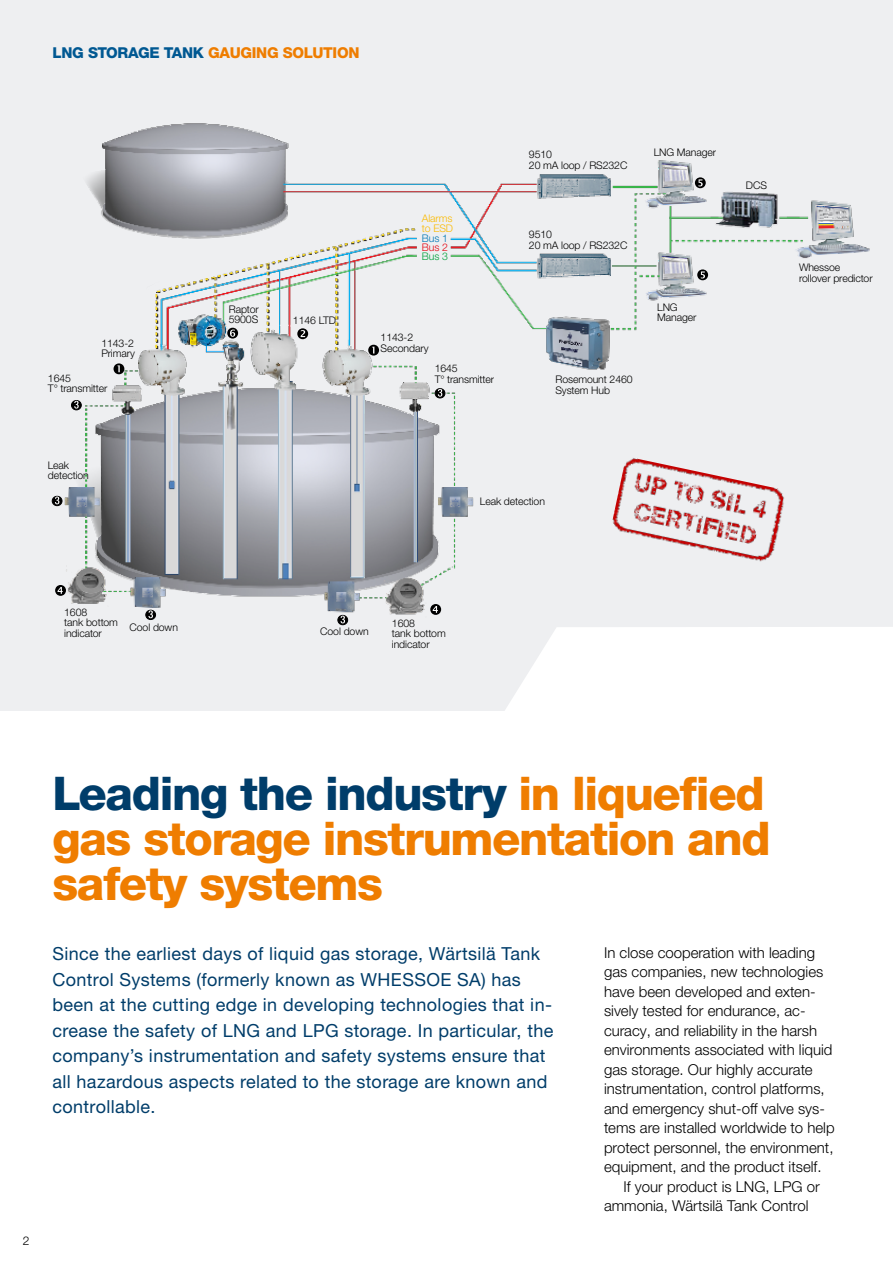
<style>
.page{position:relative;width:893px;height:1263px;background:#fff}
.page>*{position:absolute;margin:0;border:0;box-sizing:border-box;transform-origin:0 0}
.t1{font:800 46.5px/45px "Helvetica Neue LTW1 G";letter-spacing:-.03em;color:#ef7d00}
.t2{font:18px/25.5px "Helvetica Neue LTW1 G";letter-spacing:.02em;color:#003d6a}
.t3{font:300 15px "Helvetica Neue LTW1 G";color:#000}
.t4{font:800 15px "Helvetica Neue LTW1 G";letter-spacing:-.02em;color:#ef7d00}
.t5{font:300 12px "Helvetica Neue LTW1 G";color:#000}
.t6{font:300 10.5px/10.5px "Helvetica Neue LTW1 G";letter-spacing:-.01em;color:#000}
.t7{font:300 10.5px/10.5px "Helvetica Neue LTW1 G";letter-spacing:-.01em;color:#fbba00}
.t8{font:300 10.5px "Helvetica Neue LTW1 G";color:#e30613}
.t9{font:300 10.5px "Helvetica Neue LTW1 G";color:#00a13a}
.t10{font:300 10.5px "Helvetica Neue LTW1 G";color:#0077b4}
.s1{color:#005892}
.s2{color:#003d6a}
</style>
<div class="page">
<div style="left:0;top:0;width:893px;height:710px;background:#eeeff1"></div>
<img style="left:51px;top:123px;width:819px;height:503px">
<svg style="left:368px;top:345px;width:11px;height:11px"></svg>
<svg style="left:114px;top:363px;width:10px;height:11px"></svg>
<svg style="left:297px;top:328px;width:11px;height:11px"></svg>
<svg style="left:430px;top:604px;width:11px;height:11px"></svg>
<svg style="left:55px;top:585px;width:11px;height:11px"></svg>
<svg style="left:697px;top:269px;width:11px;height:11px"></svg>
<svg style="left:695px;top:177px;width:11px;height:11px"></svg>
<svg style="left:338px;top:615px;width:10px;height:10px"></svg>
<div style="left:337px;top:615px;width:11px;height:10px;border:1px solid #000;border-radius:50%"></div>
<svg style="left:341px;top:616px;width:4px;height:7px"></svg>
<div style="left:146px;top:610px;width:10px;height:9px;background:#000;border-radius:50%"></div>
<div style="left:145px;top:610px;width:11px;height:10px;border:1px solid #000;border-radius:50%"></div>
<svg style="left:148px;top:610px;width:5px;height:8px"></svg>
<svg style="left:52px;top:496px;width:10px;height:10px"></svg>
<div style="left:52px;top:496px;width:11px;height:10px;border:1px solid #000;border-radius:50%"></div>
<svg style="left:55px;top:496px;width:4px;height:8px"></svg>
<div style="left:72px;top:400px;width:9px;height:10px;background:#000;border-radius:50%"></div>
<div style="left:71px;top:400px;width:11px;height:10px;border:1px solid #000;border-radius:50%"></div>
<svg style="left:74px;top:401px;width:5px;height:8px"></svg>
<svg style="left:435px;top:389px;width:10px;height:9px"></svg>
<div style="left:435px;top:388px;width:10px;height:10px;border:1px solid #000;border-radius:50%"></div>
<svg style="left:438px;top:389px;width:4px;height:8px"></svg>
<svg style="left:227px;top:328px;width:11px;height:11px"></svg>
<img style="left:609px;top:456px;width:184px;height:114px">
<svg style="left:467px;top:627px;width:426px;height:84px;fill:#fff"></svg>
<p class="t4" style="left:53px;top:44px;width:308px"><span class="s1">LNG storag e tank</span> gaug ing solution</p>
<p class="t6" style="left:101px;top:338px;width:35px">1143-2<br>Primary</p>
<p class="t6" style="left:229px;top:304px;width:32px">Raptor<br>5900S</p>
<p class="t6" style="left:293px;top:315px;width:45px">1146 LTD</p>
<p class="t7" style="left:422px;top:213px;width:33px">Alarms to ESD</p>
<p class="t10" style="left:422px;top:232px;width:28px">Bus 1</p>
<p class="t8" style="left:422px;top:241px;width:28px">Bus 2</p>
<p class="t9" style="left:422px;top:250px;width:28px">Bus 3</p>
<p class="t6" style="left:381px;top:332px;width:49px">1143-2<br>Secondary</p>
<p class="t6" style="left:435px;top:363px;width:25px">1645</p>
<p class="t6" style="left:48px;top:373px;width:25px">1645</p>
<p class="t6" style="left:435px;top:373px;width:61px">T° transmitter</p>
<p class="t6" style="left:48px;top:383px;width:61px">T° transmitter</p>
<p class="t6" style="left:48px;top:459px;width:43px">Leak detection</p>
<p class="t6" style="left:529px;top:149px;width:25px">9510</p>
<p class="t6" style="left:654px;top:147px;width:64px">LNG Manager</p>
<p class="t6" style="left:529px;top:160px;width:100px">20 mA loop / RS232C</p>
<p class="t6" style="left:529px;top:229px;width:100px">9510<br>20 mA loop / RS232C</p>
<p class="t6" style="left:555px;top:374px;width:79px">Rosemount 2460<br>System Hub</p>
<p class="t6" style="left:657px;top:302px;width:41px">LNG<br>Manager</p>
<p class="t6" style="left:480px;top:496px;width:67px">Leak detection</p>
<p class="t6" style="left:746px;top:180px;width:22px">DCS</p>
<p class="t6" style="left:799px;top:262px;width:75px">Whessoe rollover predictor</p>
<p class="t6" style="left:64px;top:607px;width:55px">1608<br>tank bottom indicator</p>
<p class="t6" style="left:130px;top:622px;width:50px">Cool down</p>
<p class="t6" style="left:320px;top:625px;width:50px">Cool down</p>
<p class="t6" style="left:392px;top:618px;width:55px">1608<br>tank bottom indicator</p>
<p class="t5" style="left:23px;top:1233px;width:8px">2</p>
<h1 class="t1" style="left:52px;top:771px;width:720px"><span class="s2">Leading the industry</span> in liquefied gas storage instrumentation and safety systems</h1>
<p class="t2" style="left:53px;top:941px;width:502px">Since the earliest days of liquid gas storage, Wärtsilä Tank Control Systems (formerly known as WHESSOE SA) has been at the cutting edge in developing technologies that in&shy;crease the safety of LNG and LPG storage. In particular, the company’s instrumentation and safety systems ensure that all hazardous aspects related to the storage are known and controllable.</p>
<p class="t3" style="left:604px;top:943px;width:213px">In close cooperation with leading</p>
<p class="t3" style="left:604px;top:963px;width:221px">gas companies, new technologies</p>
<p class="t3" style="left:604px;top:982px;width:213px">have been developed and exten-</p>
<p class="t3" style="left:604px;top:1002px;width:203px">sively tested for endurance, ac-</p>
<p class="t3" style="left:604px;top:1021px;width:215px">curacy, and reliability in the harsh</p>
<p class="t3" style="left:604px;top:1041px;width:230px">environments associated with liquid</p>
<p class="t3" style="left:604px;top:1060px;width:210px">gas storage. Our highly accurate</p>
<p class="t3" style="left:604px;top:1080px;width:222px">instrumentation, control platforms,</p>
<p class="t3" style="left:604px;top:1099px;width:222px">and emergency shut-off valve sys-</p>
<p class="t3" style="left:604px;top:1119px;width:232px">tems are installed worldwide to help</p>
<p class="t3" style="left:604px;top:1138px;width:231px">protect personnel, the environment,</p>
<p class="t3" style="left:604px;top:1158px;width:219px">equipment, and the product itself.</p>
<p class="t3" style="left:623px;top:1177px;width:198px">If your product is LNG, LPG or</p>
<p class="t3" style="left:604px;top:1197px;width:206px">ammonia, Wärtsilä Tank Control</p>
</div>
